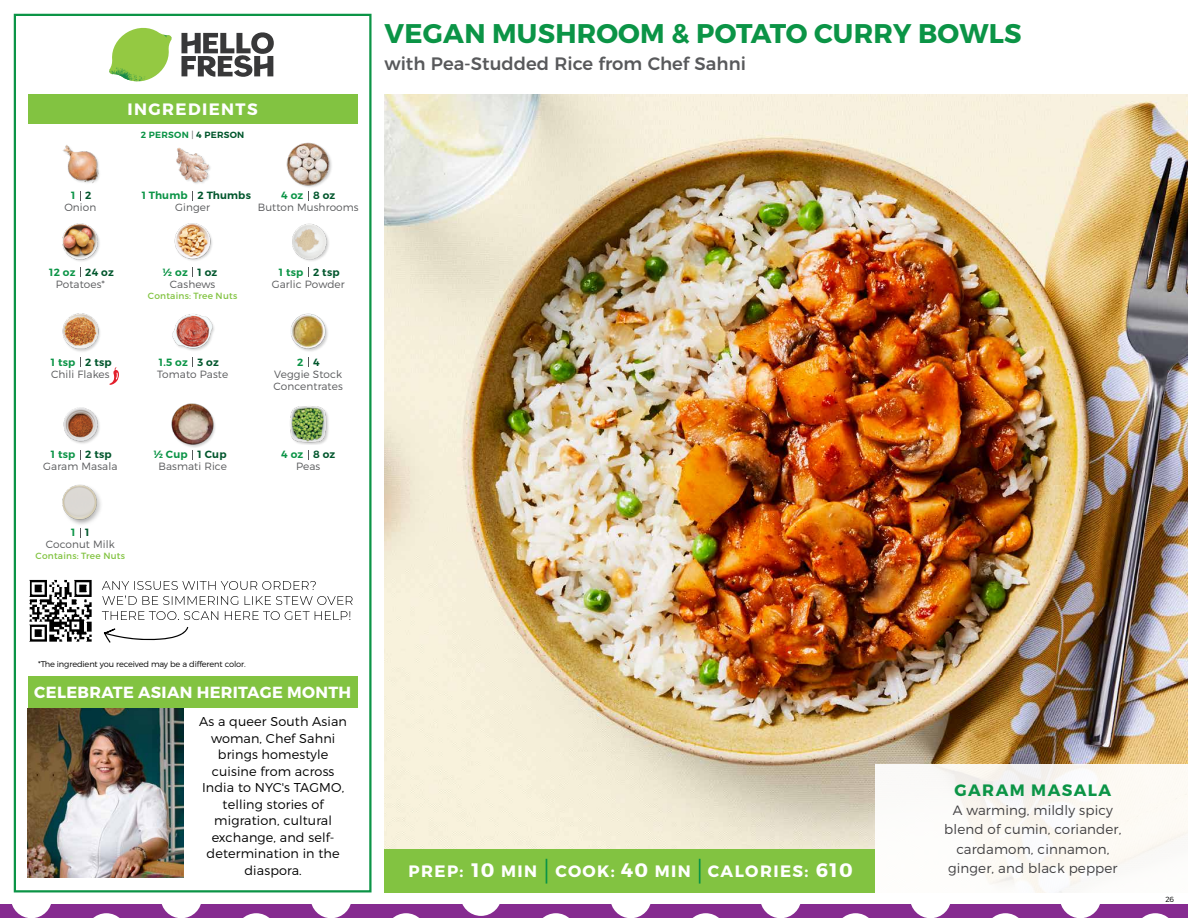
<style>
.page{position:relative;width:1188px;height:918px;background:#fff}
.page>*{position:absolute;margin:0;border:0;box-sizing:border-box;transform-origin:0 0}
.t1{font:700 27px "Montserrat";letter-spacing:.01em;color:#0b9446}
.t2{font:700 19.5px "Montserrat";color:#fff}
.t3{font:500 18px "Montserrat";color:#58595b}
.t4{font:700 16.5px "Montserrat";letter-spacing:.085em;color:#fff}
.t5{font:700 16.5px "Montserrat";letter-spacing:.085em;color:#0b9446}
.t6{font:700 16.2px "Montserrat";letter-spacing:.02em;color:#fff}
.t7{font:300 13.5px/19.5px "Montserrat";letter-spacing:.01em;color:#414042;text-align:center}
.t8{font:300 12.9px/16.5px "Montserrat";letter-spacing:.01em;color:#000;text-align:center}
.t9{font:300 10.5px/12px "Montserrat";letter-spacing:.01em;color:#58595b}
.t10{font:600 10.5px "Montserrat";letter-spacing:.02em;color:#0b9446}
.t11{font:600 10.5px "Montserrat";letter-spacing:.02em;color:#00562c}
.t12{font:9px "Montserrat";letter-spacing:.025em;color:#82c341}
.t13{font:600 9px "Montserrat";letter-spacing:.03em;color:#0b9446}
.t14{font:300 8.25px "Montserrat";letter-spacing:-.015em;color:#000}
.t15{font:300 7.5px "Montserrat";color:#000}
.s1{font-weight:300;color:#58595b}
.s2{color:#00562c}
.s3{font-size:19.5px}
</style>
<div class="page">
<div style="left:0;top:904px;width:1188px;height:14px;background:#862b90"></div>
<div style="left:11px;top:877px;width:41px;height:41px;background:#fff;border-radius:50%"></div>
<svg style="left:93px;top:913px;width:27px;height:5px"></svg>
<div style="left:161px;top:877px;width:41px;height:41px;background:#fff;border-radius:50%"></div>
<svg style="left:243px;top:913px;width:27px;height:5px"></svg>
<div style="left:311px;top:877px;width:41px;height:41px;background:#fff;border-radius:50%"></div>
<div style="left:460px;top:875px;width:42px;height:41px;background:#fff;border-radius:50%"></div>
<svg style="left:393px;top:913px;width:26px;height:5px"></svg>
<svg style="left:543px;top:913px;width:26px;height:5px"></svg>
<div style="left:610px;top:877px;width:41px;height:41px;background:#fff;border-radius:50%"></div>
<svg style="left:692px;top:913px;width:27px;height:5px"></svg>
<div style="left:760px;top:877px;width:41px;height:41px;background:#fff;border-radius:50%"></div>
<svg style="left:842px;top:913px;width:27px;height:5px"></svg>
<div style="left:910px;top:877px;width:41px;height:41px;background:#fff;border-radius:50%"></div>
<svg style="left:992px;top:913px;width:27px;height:5px"></svg>
<div style="left:1060px;top:877px;width:41px;height:41px;background:#fff;border-radius:50%"></div>
<svg style="left:1142px;top:913px;width:27px;height:5px"></svg>
<img style="left:384px;top:94px;width:804px;height:755px">
<div style="left:28px;top:677px;width:330px;height:31px;background:#82c341"></div>
<div style="left:384px;top:849px;width:491px;height:43px;background:#82c341"></div>
<svg style="left:181px;top:32px;width:93px;height:45px"></svg>
<svg style="left:114px;top:28px;width:55px;height:36px"></svg>
<img style="left:143px;top:28px;width:29px;height:24px">
<img style="left:112px;top:48px;width:54px;height:10px">
<img style="left:109px;top:52px;width:55px;height:30px">
<img style="left:142px;top:58px;width:24px;height:23px">
<div style="left:28px;top:94px;width:330px;height:30px;background:#82c341"></div>
<div style="left:14px;top:14px;width:358px;height:878px;border:2px solid #0b9446"></div>
<img style="left:174px;top:223px;width:38px;height:38px">
<img style="left:292px;top:223px;width:37px;height:38px">
<img style="left:176px;top:148px;width:35px;height:36px">
<div style="left:287px;top:142px;width:46px;height:47px;background:#000;opacity:.2"></div>
<img style="left:286px;top:142px;width:47px;height:43px">
<img style="left:62px;top:223px;width:38px;height:38px">
<img style="left:63px;top:145px;width:37px;height:38px">
<img style="left:172px;top:314px;width:42px;height:37px">
<img style="left:290px;top:313px;width:38px;height:38px">
<img style="left:62px;top:313px;width:38px;height:39px">
<div style="left:172px;top:403px;width:45px;height:45px;background:#000;opacity:.2"></div>
<img style="left:171px;top:403px;width:46px;height:43px">
<img style="left:290px;top:406px;width:39px;height:39px">
<img style="left:63px;top:407px;width:37px;height:37px">
<img style="left:62px;top:484px;width:39px;height:50px">
<svg style="left:546px;top:859px;width:1px;height:25px"></svg>
<hr style="left:699px;top:859px;width:2px;height:25px;background:#0b9446">
<svg style="left:109px;top:367px;width:10px;height:18px"></svg>
<img style="left:29px;top:579px;width:63px;height:63px">
<svg style="left:104px;top:627px;width:84px;height:16px"></svg>
<svg style="left:102px;top:611px;width:248px;height:9px"></svg>
<svg style="left:102px;top:596px;width:251px;height:9px"></svg>
<svg style="left:102px;top:581px;width:214px;height:9px"></svg>
<div style="left:875px;top:764px;width:313px;height:128px;background:#fcfaf6"></div>
<img style="left:28px;top:708px;width:155px;height:169px">
<p class="t4" style="left:128px;top:99px;width:132px">INGREDIENTS</p>
<p class="t13" style="left:141px;top:129px;width:105px">2 PERSON <span class="s1">|</span> <span class="s2">4 PERSON</span></p>
<p class="t10" style="left:71px;top:189px;width:6px">1</p>
<p class="t11" style="left:85px;top:189px;width:8px">2</p>
<p class="t10" style="left:142px;top:189px;width:47px">1 Thumb</p>
<p class="t10" style="left:281px;top:189px;width:24px">4 oz</p>
<p class="t11" style="left:198px;top:189px;width:55px">2 Thumbs</p>
<p class="t11" style="left:313px;top:189px;width:24px">8 oz</p>
<p class="t9" style="left:64px;top:201px;width:34px">Onion</p>
<p class="t9" style="left:175px;top:201px;width:36px">Ginger</p>
<p class="t9" style="left:258px;top:201px;width:103px">Button Mushrooms</p>
<p class="t10" style="left:49px;top:266px;width:28px">12 oz</p>
<p class="t11" style="left:85px;top:266px;width:30px">24 oz</p>
<p class="t11" style="left:198px;top:266px;width:21px">1 oz</p>
<p class="t11" style="left:313px;top:266px;width:28px">2 tsp</p>
<p class="t10" style="left:163px;top:266px;width:26px">½ oz</p>
<p class="t10" style="left:279px;top:266px;width:26px">1 tsp</p>
<p class="t9" style="left:56px;top:278px;width:51px">Potatoes*</p>
<p class="t9" style="left:170px;top:278px;width:47px">Cashews</p>
<p class="t12" style="left:148px;top:290px;width:91px">Contains: Tree Nuts</p>
<p class="t9" style="left:272px;top:278px;width:75px">Garlic Powder</p>
<p class="t10" style="left:51px;top:355px;width:26px">1 tsp</p>
<p class="t11" style="left:85px;top:355px;width:28px">2 tsp</p>
<p class="t10" style="left:159px;top:355px;width:30px">1.5 oz</p>
<p class="t10" style="left:297px;top:355px;width:8px">2</p>
<p class="t11" style="left:198px;top:355px;width:23px">3 oz</p>
<p class="t11" style="left:313px;top:355px;width:8px">4</p>
<p class="t9" style="left:51px;top:368px;width:60px">Chili Flakes</p>
<p class="t9" style="left:157px;top:368px;width:73px">Tomato Paste</p>
<p class="t9" style="left:274px;top:368px;width:71px">Veggie Stock<br>Concentrates</p>
<p class="t10" style="left:51px;top:448px;width:26px">1 tsp</p>
<p class="t11" style="left:85px;top:448px;width:28px">2 tsp</p>
<p class="t9" style="left:43px;top:460px;width:76px">Garam Masala</p>
<p class="t10" style="left:71px;top:526px;width:6px">1</p>
<p class="t11" style="left:85px;top:526px;width:6px">1</p>
<p class="t11" style="left:198px;top:448px;width:31px">1 Cup</p>
<p class="t11" style="left:313px;top:448px;width:24px">8 oz</p>
<p class="t10" style="left:154px;top:448px;width:36px">½ Cup</p>
<p class="t10" style="left:281px;top:448px;width:24px">4 oz</p>
<p class="t9" style="left:158px;top:460px;width:70px">Basmati Rice</p>
<p class="t9" style="left:296px;top:460px;width:26px">Peas</p>
<p class="t9" style="left:46px;top:538px;width:70px">Coconut Milk</p>
<p class="t12" style="left:36px;top:550px;width:91px">Contains: Tree Nuts</p>
<h1 class="t1" style="left:385px;top:17px;width:639px">VEGAN MUSHROOM &amp; POTATO CURRY BOWLS</h1>
<h3 class="t3" style="left:384px;top:49px;width:363px">with Pea-Studded Rice from Chef Sahni</h3>
<p class="t14" style="left:38px;top:659px;width:209px">*The ingredient you received may be a different color.</p>
<p class="t6" style="left:34px;top:682px;width:318px">CELEBRATE ASIAN HERITAGE MONTH</p>
<p class="t8" style="left:199px;top:713px;width:149px">As a queer South Asian woman, Chef Sahni brings homestyle cuisine from across<br>India to NYC's TAGMO, telling stories of migration, cultural exchange, and self&shy;determination in the diaspora.</p>
<p class="t4" style="left:471px;top:861px;width:67px"><span class="s3">10</span> MIN</p>
<h2 class="t2" style="left:816px;top:858px;width:38px">610</h2>
<p class="t4" style="left:409px;top:861px;width:56px">PREP:</p>
<p class="t4" style="left:555px;top:861px;width:137px">COOK: <span class="s3">40</span> MIN</p>
<p class="t4" style="left:708px;top:861px;width:102px">CALORIES:</p>
<p class="t5" style="left:955px;top:779px;width:158px">GARAM MASALA</p>
<p class="t7" style="left:944px;top:800px;width:179px">A warming, mildly spicy blend of cumin, coriander, cardamom, cinnamon, ginger, and black pepper</p>
<p class="t15" style="left:1165px;top:895px;width:10px">26</p>
</div>
